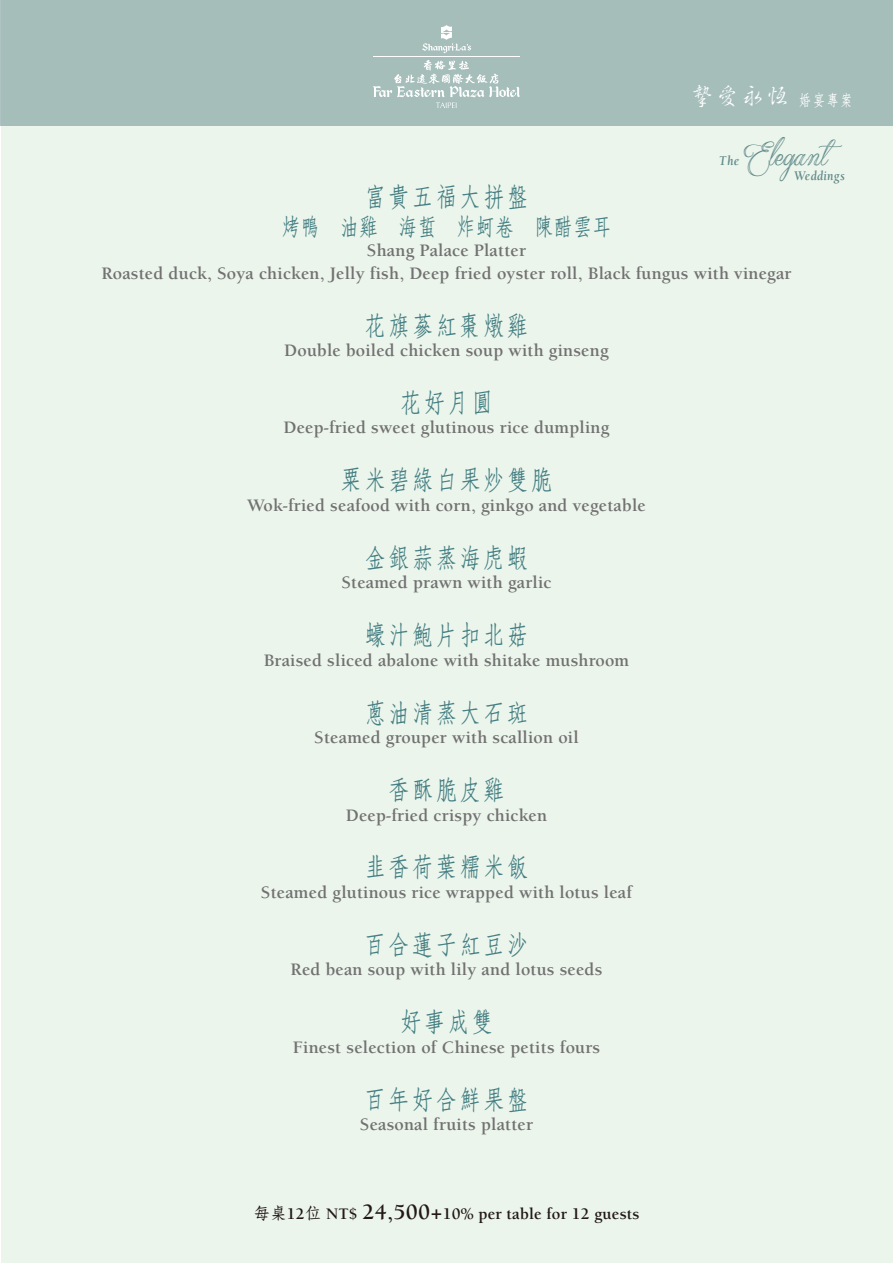
<style>
.page{position:relative;width:893px;height:1263px;background:#fff}
.page>*{position:absolute;margin:0;border:0;box-sizing:border-box;transform-origin:0 0}
.t1{font:40.65px "Qaskin White Personal Use";letter-spacing:.005em;color:#5f8888;scale:.9 1}
.t2{font:500 27px "Han Wang Fang Song";letter-spacing:.1em;color:#457f83;scale:.8 1}
.t3{font:500 24px "Han Wang Fang Song";letter-spacing:.01em;color:#457f83;scale:.8 1}
.t4{font:500 24px "AR Xing Shu B5";color:#fff}
.t5{font:700 18px/22.5px "Berkeley";letter-spacing:.01em;color:#727171;text-align:center}
.t6{font:700 16.5px "Berkeley";letter-spacing:.01em;color:#221815}
.t7{font:italic 700 13.8px "Berkeley";color:#5f8888;scale:.9 1}
.t8{font:italic 700 13.5px "Berkeley";letter-spacing:.025em;color:#5f8888;scale:.9 1}
.s1{font-family:"Han Wang Fang Song";font-size:15.9px}
.s2{font-family:"DF Fang Song Std W6";font-weight:400}
.s3{font-size:22.5px}
</style>
<div class="page">
<div style="left:2px;top:0;width:891px;height:1263px;background:#ebf5ec"></div>
<div style="left:0;top:0;width:893px;height:126px;background:#a5beba"></div>
<svg style="left:422px;top:25px;width:49px;height:28px"></svg>
<hr style="left:373px;top:56px;width:147px;height:1px;background:#fff">
<svg style="left:373px;top:60px;width:147px;height:48px"></svg>
<h3 class="t4" style="left:690px;top:84px;width:164px">摯愛永恆<span class="s1">婚宴專案</span></h3>
<h1 class="t1" style="left:744px;top:131px;width:96px">Elegant</h1>
<p class="t7" style="left:719px;top:153px;width:24px">The</p>
<p class="t8" style="left:794px;top:169px;width:58px">Weddings</p>
<h2 class="t2" style="left:364px;top:182px;width:207px">富貴五福大拼盤</h2>
<h3 class="t3" style="left:281px;top:214px;width:414px">烤鴨 油雞 海蜇 炸蚵卷 陳醋雲耳</h3>
<p class="t5" style="left:101px;top:240px;width:692px">Shang Palace Platter<br>Roasted duck, Soya chicken, Jelly fish, Deep fried oyster roll, Black fungus with vinegar</p>
<h2 class="t2" style="left:364px;top:311px;width:207px">花旗蔘紅棗燉雞</h2>
<p class="t5" style="left:284px;top:339px;width:326px">Double boiled chicken soup with ginseng</p>
<h2 class="t2" style="left:400px;top:388px;width:118px">花好月圓</h2>
<p class="t5" style="left:283px;top:417px;width:327px">Deep-fried sweet glutinous rice dumpling</p>
<h2 class="t2" style="left:341px;top:466px;width:266px">粟米碧綠白果炒雙脆</h2>
<p class="t5" style="left:247px;top:494px;width:400px">Wok-fried seafood with corn, ginkgo and vegetable</p>
<h2 class="t2" style="left:364px;top:543px;width:207px">金銀蒜蒸海虎蝦</h2>
<p class="t5" style="left:341px;top:572px;width:212px">Steamed prawn with garlic</p>
<h2 class="t2" style="left:364px;top:621px;width:207px">蠔汁鮑片扣北菇</h2>
<p class="t5" style="left:264px;top:649px;width:367px">Braised sliced abalone with shitake mushroom</p>
<h2 class="t2" style="left:364px;top:698px;width:207px">蔥油清蒸大石斑</h2>
<p class="t5" style="left:314px;top:726px;width:266px">Steamed grouper with scallion oil</p>
<h2 class="t2" style="left:388px;top:775px;width:147px">香酥脆皮雞</h2>
<p class="t5" style="left:346px;top:804px;width:203px">Deep-fried crispy chicken</p>
<h2 class="t2" style="left:364px;top:853px;width:207px">韭香荷葉糯米飯</h2>
<p class="t5" style="left:261px;top:881px;width:373px">Steamed glutinous rice wrapped with lotus leaf</p>
<h2 class="t2" style="left:364px;top:930px;width:207px">百合蓮子紅豆沙</h2>
<p class="t5" style="left:290px;top:959px;width:314px">Red bean soup with lily and lotus seeds</p>
<h2 class="t2" style="left:400px;top:1008px;width:118px">好事成雙</h2>
<p class="t5" style="left:293px;top:1036px;width:309px">Finest selection of Chinese petits fours</p>
<h2 class="t2" style="left:364px;top:1085px;width:207px">百年好合鮮果盤</h2>
<p class="t5" style="left:360px;top:1113px;width:175px">Seasonal fruits platter</p>
<p class="t6" style="left:253px;top:1205px;width:388px"><span class="s2">每桌</span>12<span class="s2">位</span> NT$ <span class="s3">24,500+</span>10% per table for 12 guests</p>
</div>
